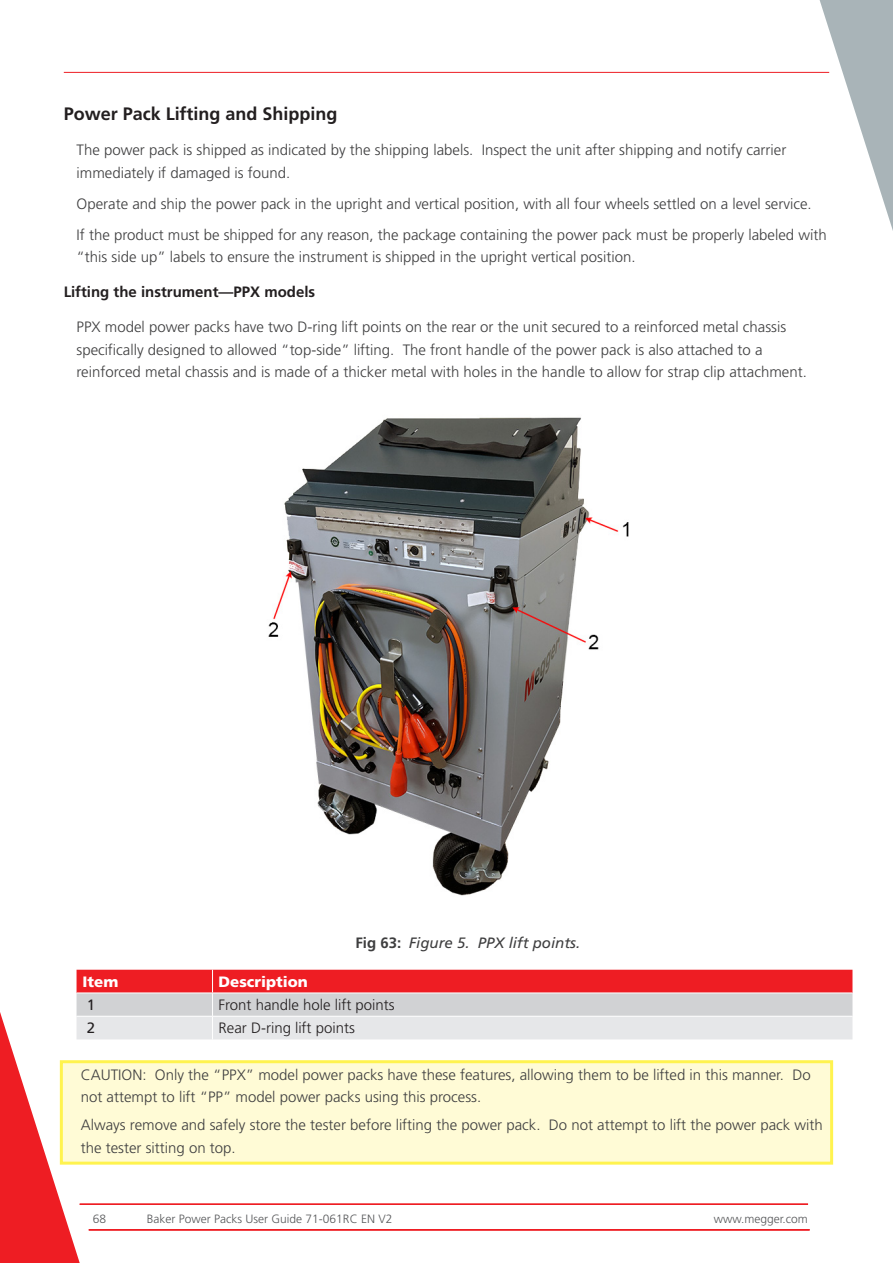
<style>
.page{position:relative;width:893px;height:1263px;background:#fff}
.page>*{position:absolute;margin:0;border:0;box-sizing:border-box;transform-origin:0 0}
.Heading2{font:700 18px "Frutiger LT Pro";color:#231f20}
.Body{font:300 15px/22.5px "Frutiger LT Pro";color:#3e3e3f}
.Caution{font:300 15px/22.5px "Frutiger LT Pro";color:#3e3e3f}
.Table_Text{font:300 15px "Frutiger LT Pro";color:#231f20}
.Heading3{font:700 15px "Frutiger LT Pro";color:#231f20}
.t1{font:italic 15px "Frutiger LT Pro";color:#3e3e3f}
.Table_Header{font:900 15px "Frutiger LT Pro";color:#fff}
.Specifications_Secon{font:15px "Frutiger LT Pro";color:#231f20}
.t2{font:300 12px "Frutiger LT Pro";color:#57585a}
.s1{font-weight:700;font-style:normal}
</style>
<div class="page">
<img style="left:268px;top:417px;width:361px;height:479px">
<svg style="left:0;top:969px;width:852px;height:294px"></svg>
<svg style="left:812px;top:0;width:81px;height:231px"></svg>
<hr style="left:64px;top:72px;width:765px;height:1px;background:#ee1d23">
<hr style="left:80px;top:1204px;width:728px;height:1px;background:#ee1d23">
<hr style="left:89px;top:1229px;width:721px;height:1px;background:#ee1d23">
<p class="Heading2" style="left:64px;top:103px;width:275px">Power Pack Lifting and Shipping</p>
<p class="Body" style="left:77px;top:139px;width:711px">The power pack is shipped as indicated by the shipping labels. Inspect the unit after shipping and notify carrier immediately if damaged is found.</p>
<p class="Body" style="left:77px;top:192px;width:737px">Operate and ship the power pack in the upright and vertical position, with all four wheels settled on a level service.</p>
<p class="Body" style="left:77px;top:223px;width:752px">If the product must be shipped for any reason, the package containing the power pack must be properly labeled with “this side up” labels to ensure the instrument is shipped in the upright vertical position.</p>
<p class="Heading3" style="left:64px;top:283px;width:253px">Lifting the instrument—PPX models</p>
<p class="Body" style="left:77px;top:316px;width:732px">PPX model power packs have two D-ring lift points on the rear or the unit secured to a reinforced metal chassis specifically designed to allowed “top-side” lifting. The front handle of the power pack is also attached to a reinforced metal chassis and is made of a thicker metal with holes in the handle to allow for strap clip attachment.</p>
<p class="t1" style="left:355px;top:934px;width:226px"><span class="s1">Fig 63:</span> Figure 5. PPX lift points.</p>
<p class="Table_Header" style="left:83px;top:973px;width:37px">Item</p>
<p class="Table_Header" style="left:219px;top:973px;width:91px">Description</p>
<p class="Specifications_Secon" style="left:87px;top:996px;width:10px">1</p>
<p class="Table_Text" style="left:219px;top:996px;width:178px">Front handle hole lift points</p>
<p class="Specifications_Secon" style="left:87px;top:1019px;width:10px">2</p>
<p class="Table_Text" style="left:219px;top:1019px;width:138px">Rear D-ring lift points</p>
<p class="Caution" style="left:81px;top:1063px;width:731px">CAUTION: Only the “PPX” model power packs have these features, allowing them to be lifted in this manner. Do not attempt to lift “PP” model power packs using this process.</p>
<p class="Caution" style="left:81px;top:1114px;width:744px">Always remove and safely store the tester before lifting the power pack. Do not attempt to lift the power pack with the tester sitting on top.</p>
<p class="t2" style="left:93px;top:1212px;width:15px">68</p>
<p class="t2" style="left:147px;top:1212px;width:247px">Baker Power Packs User Guide 71-061RC EN V2</p>
<p class="t2" style="left:714px;top:1212px;width:96px">www.megger.com</p>
</div>
